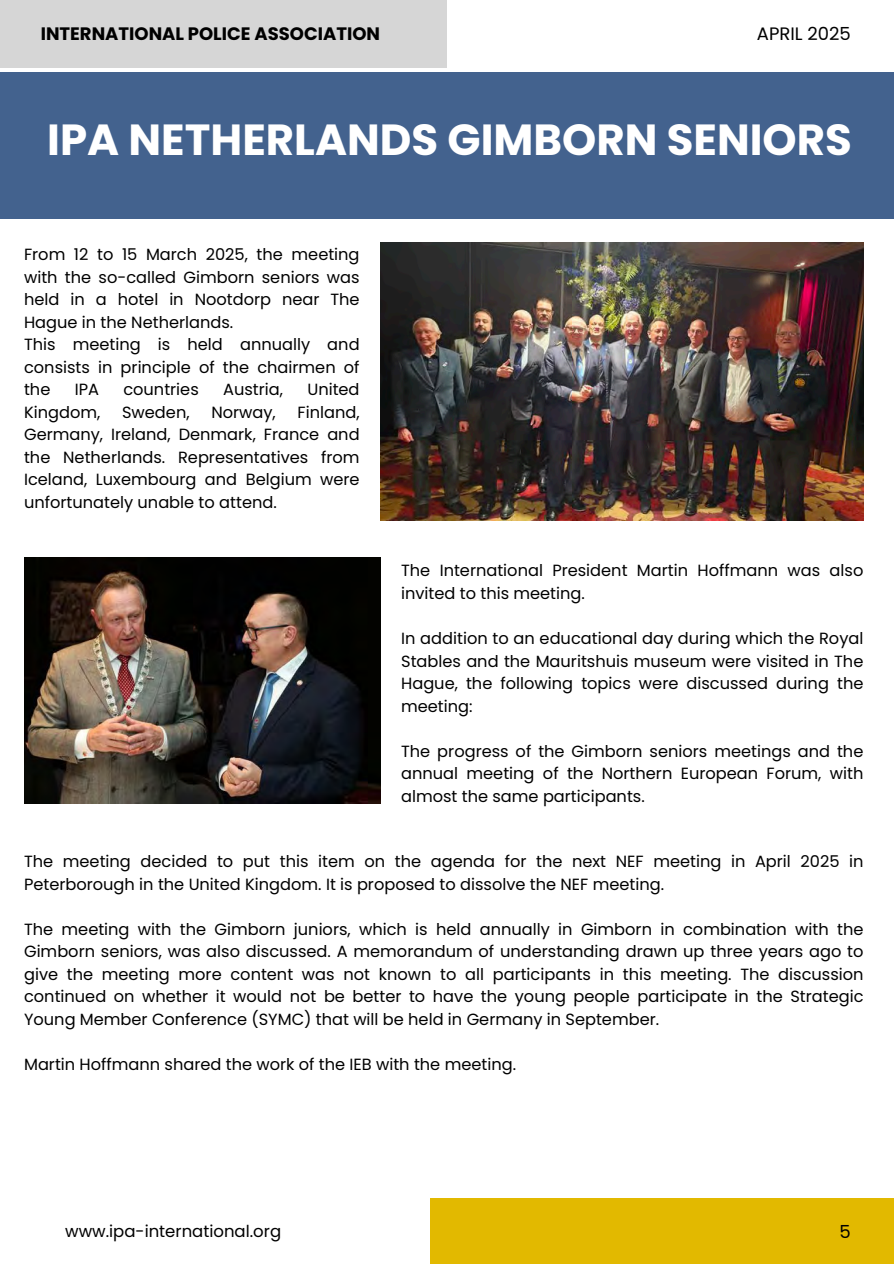
<style>
.page{position:relative;width:894px;height:1264px;background:#fff}
.page>*{position:absolute;margin:0;border:0;box-sizing:border-box;transform-origin:0 0}
.t1{font:700 45px "Poppins";color:#fff}
.t2{font:700 43.5px "Poppins";color:#fff}
.t3{font:700 18px "Poppins";color:#000}
.t4{font:18px "Poppins";color:#000}
.t5{font:16.5px "Poppins";color:#000}
.t6{font:16.2px/22.5px "Poppins";color:#000;text-align:justify}
</style>
<div class="page">
<div style="left:0;top:72px;width:893px;height:147px;background:#43628e"></div>
<div style="left:0;top:0;width:446px;height:68px;background:#d6d6d6"></div>
<div style="left:430px;top:1198px;width:463px;height:65px;background:#e2b900"></div>
<img style="left:380px;top:242px;width:483px;height:278px">
<img style="left:24px;top:558px;width:357px;height:245px">
<h2 class="t3" style="left:41px;top:21px;width:341px">INTERNATIONAL POLICE ASSOCIATION</h2>
<p class="t4" style="left:756px;top:21px;width:95px">APRIL 2025</p>
<h3 class="t1" style="left:198px;top:89px;width:488px">INTRODUCTION FROM</h3>
<h4 class="t2" style="left:47px;top:110px;width:806px">IPA NETHERLANDS GIMBORN SENIORS</h4>
<p class="t6" style="left:24px;top:243px;width:337px">From 12 to 15 March 2025, the meeting with the so-called Gimborn seniors was held in a hotel in Nootdorp near The Hague in the Netherlands.</p>
<p class="t6" style="left:24px;top:333px;width:337px">This meeting is held annually and consists in principle of the chairmen of the</p>
<p class="t6" style="left:75px;top:378px;width:26px">IPA</p>
<p class="t6" style="left:123px;top:378px;width:77px">countries</p>
<p class="t6" style="left:223px;top:378px;width:61px">Austria,</p>
<p class="t6" style="left:307px;top:378px;width:54px">United</p>
<p class="t6" style="left:24px;top:401px;width:78px">Kingdom,</p>
<p class="t6" style="left:122px;top:401px;width:69px">Sweden,</p>
<p class="t6" style="left:211px;top:401px;width:66px">Norway,</p>
<p class="t6" style="left:24px;top:401px;width:337px;text-indent:273px">Finland, Germany, Ireland, Denmark, France and the Netherlands. Representatives from Iceland, Luxembourg and Belgium were unfortunately unable to attend.</p>
<p class="t6" style="left:401px;top:559px;width:463px">The International President Martin Hoffmann was also invited to this meeting.</p>
<p class="t6" style="left:401px;top:627px;width:463px">In addition to an educational day during which the Royal Stables and the Mauritshuis museum were visited in The Hague, the following topics were discussed during the meeting:</p>
<p class="t6" style="left:401px;top:739px;width:463px">The progress of the Gimborn seniors meetings and the annual meeting of the Northern European Forum, with almost the same participants.</p>
<p class="t6" style="left:24px;top:850px;width:840px">The meeting decided to put this item on the agenda for the next NEF meeting in April 2025 in<br>Peterborough in the United Kingdom. It is proposed to dissolve the NEF meeting.</p>
<p class="t6" style="left:24px;top:917px;width:840px">The meeting with the Gimborn juniors, which is held annually in Gimborn in combination with the Gimborn seniors, was also discussed. A memorandum of understanding drawn up three years ago to give the meeting more content was not known to all participants in this meeting. The discussion continued on whether it would not be better to have the young people participate in the Strategic Young Member Conference (SYMC) that will be held in Germany in September.</p>
<p class="t6" style="left:24px;top:1052px;width:493px">Martin Hoffmann shared the work of the IEB with the meeting.</p>
<p class="t5" style="left:65px;top:1219px;width:217px">www.ipa-international.org</p>
<h1 class="t4" style="left:839px;top:1219px;width:13px">5</h1>
</div>
